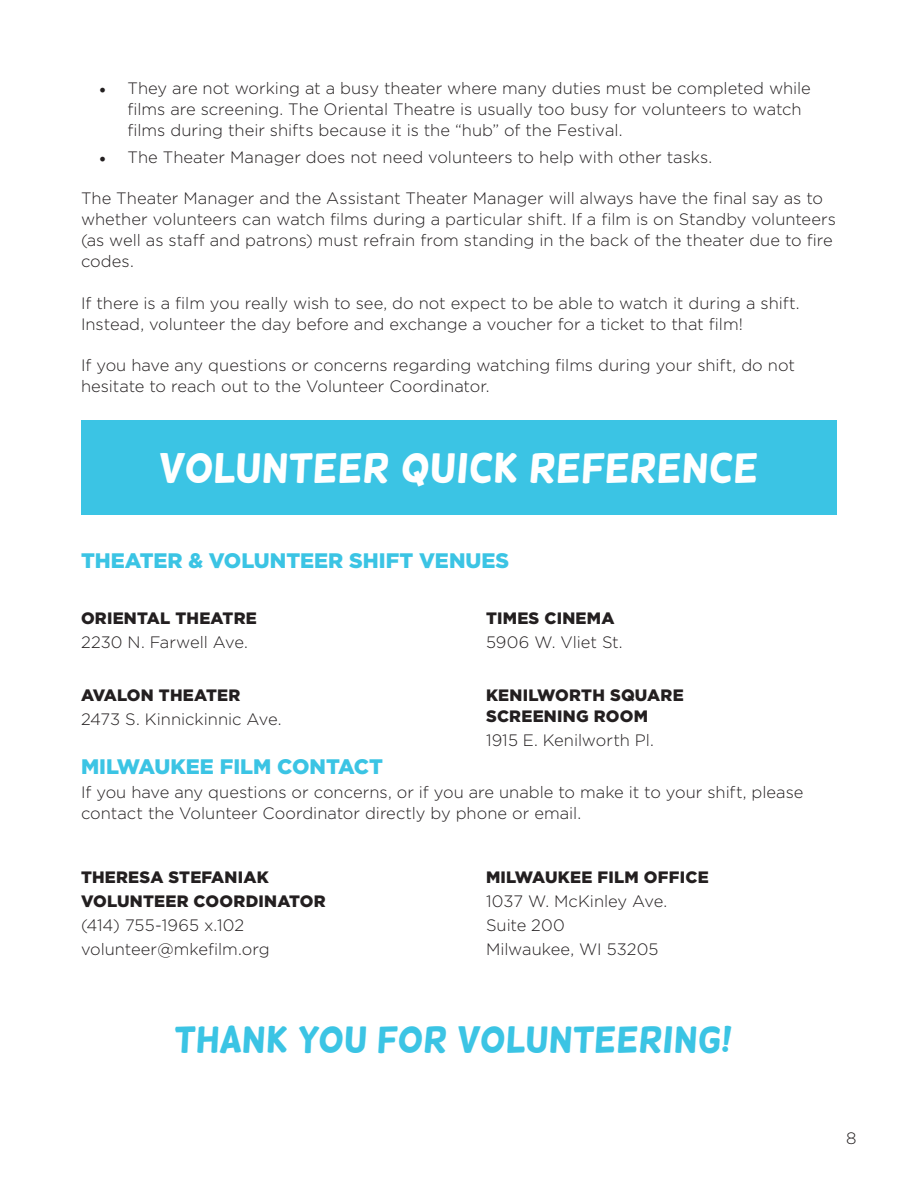
<style>
.page{position:relative;width:918px;height:1188px;background:#fff}
.page>*{position:absolute;margin:0;border:0;box-sizing:border-box;transform-origin:0 0}
.t1{font:40.5px "Helsinki";letter-spacing:.01em;color:#fff}
.t2{font:36px "Helsinki";letter-spacing:.005em;color:#3bc4e4}
.t3{font:900 21px "Gotham";color:#3bc4e4}
.t4{font:300 16.5px/21px "Gotham";color:#231f20}
.t5{font:900 16.5px/21px "Gotham";letter-spacing:.015em;color:#231f20}
.s1{font-family:"Minion Pro";font-weight:400;font-size:18px}
</style>
<div class="page">
<div style="left:81px;top:420px;width:756px;height:95px;background:#3bc4e4"></div>
<p class="t4" style="left:128px;top:77px;width:685px;text-indent:-28px"><span class="s1">•</span> They are not working at a busy theater where many duties must be completed while films are screening. The Oriental Theatre is usually too busy for volunteers to watch films during their shifts because it is the “hub” of the Festival.</p>
<p class="t4" style="left:99px;top:146px;width:615px"><span class="s1">•</span> The Theater Manager does not need volunteers to help with other tasks.</p>
<p class="t4" style="left:81px;top:188px;width:756px">The Theater Manager and the Assistant Theater Manager will always have the final say as to whether volunteers can watch films during a particular shift. If a film is on Standby volunteers (as well as staff and patrons) must refrain from standing in the back of the theater due to fire codes.</p>
<p class="t4" style="left:81px;top:292px;width:720px">If there is a film you really wish to see, do not expect to be able to watch it during a shift.<br>Instead, volunteer the day before and exchange a voucher for a ticket to that film!</p>
<p class="t4" style="left:81px;top:354px;width:715px">If you have any questions or concerns regarding watching films during your shift, do not hesitate to reach out to the Volunteer Coordinator.</p>
<p class="t1" style="left:159px;top:446px;width:601px">VOLUNTEER QUICK REFERENCE</p>
<p class="t3" style="left:81px;top:547px;width:430px">THEATER &amp; VOLUNTEER SHIFT VENUES</p>
<p class="t5" style="left:81px;top:607px;width:177px">ORIENTAL THEATRE</p>
<p class="t4" style="left:81px;top:631px;width:168px">2230 N. Farwell Ave.</p>
<p class="t5" style="left:81px;top:684px;width:161px">AVALON THEATER</p>
<p class="t4" style="left:81px;top:708px;width:202px">2473 S. Kinnickinnic Ave.</p>
<p class="t5" style="left:486px;top:607px;width:130px">TIMES CINEMA</p>
<p class="t4" style="left:486px;top:631px;width:138px">5906 W. Vliet St.</p>
<p class="t5" style="left:486px;top:684px;width:199px">KENILWORTH SQUARE<br>SCREENING ROOM</p>
<p class="t4" style="left:486px;top:729px;width:169px">1915 E. Kenilworth Pl.</p>
<p class="t3" style="left:81px;top:752px;width:304px">MILWAUKEE FILM CONTACT</p>
<p class="t4" style="left:81px;top:781px;width:724px">If you have any questions or concerns, or if you are unable to make it to your shift, please contact the Volunteer Coordinator directly by phone or email.</p>
<p class="t5" style="left:81px;top:867px;width:189px">THERESA STEFANIAK</p>
<p class="t5" style="left:81px;top:891px;width:246px">VOLUNTEER COORDINATOR</p>
<p class="t4" style="left:81px;top:914px;width:165px">(414) 755-1965 x.102</p>
<p class="t4" style="left:81px;top:938px;width:190px">volunteer@mkefilm.org</p>
<p class="t5" style="left:486px;top:867px;width:224px">MILWAUKEE FILM OFFICE</p>
<p class="t4" style="left:486px;top:890px;width:183px">1037 W. McKinley Ave.</p>
<p class="t4" style="left:486px;top:914px;width:80px">Suite 200</p>
<p class="t4" style="left:486px;top:938px;width:174px">Milwaukee, WI 53205</p>
<p class="t2" style="left:173px;top:1019px;width:561px">THANK YOU FOR VOLUNTEERING!</p>
<p class="t4" style="left:846px;top:1128px;width:12px">8</p>
</div>
